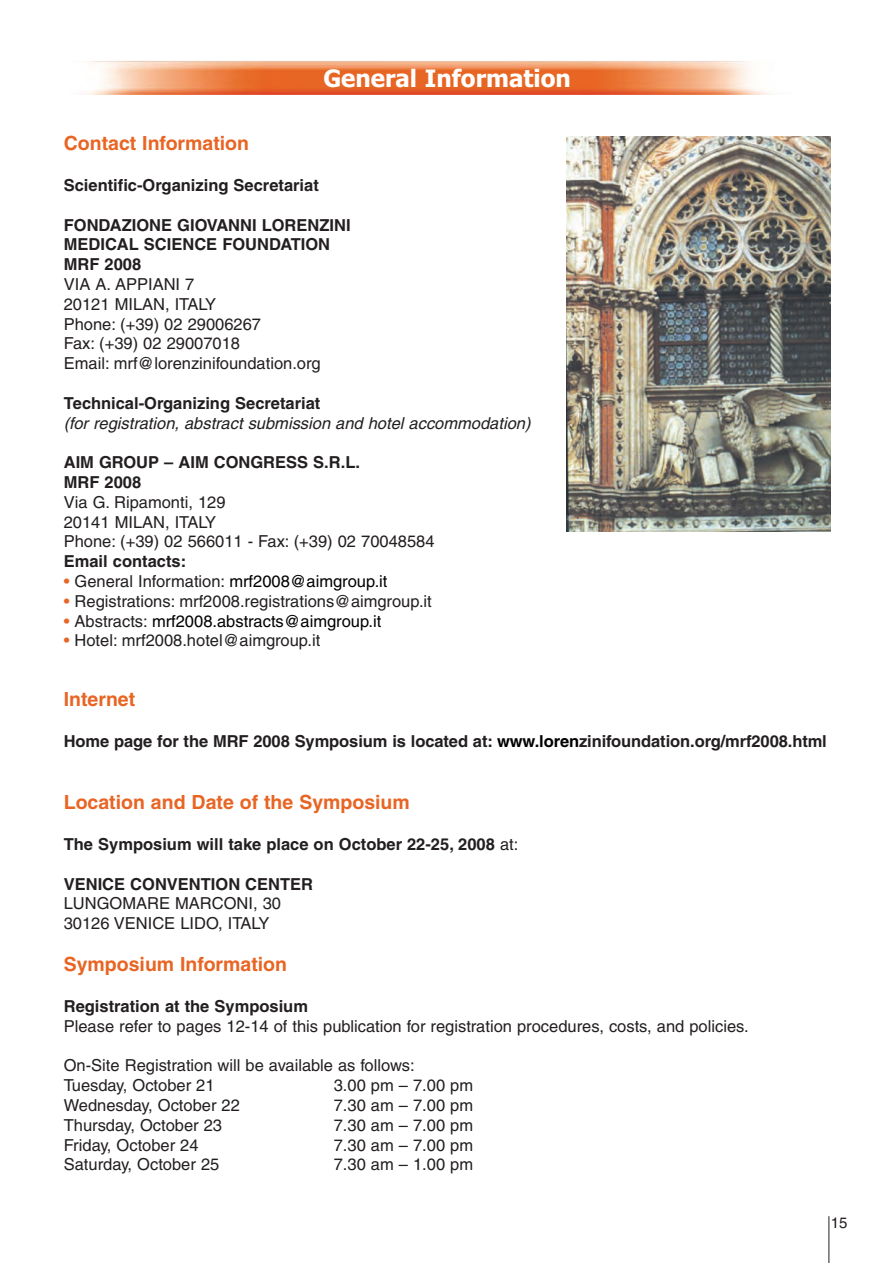
<style>
.page{position:relative;width:893px;height:1263px;background:#fff}
.page>*{position:absolute;margin:0;border:0;box-sizing:border-box;transform-origin:0 0}
.t1{font:700 24px "Tahoma";color:#fff}
.t2{font:700 19.5px "Helvetica";color:#e86524}
.t3{font:16.5px/19.8px "Helvetica";color:#231f20}
.t4{font:700 16.5px/19.8px "Helvetica";color:#231f20}
.t5{font:italic 16.5px "Helvetica";color:#231f20}
.t6{font:16.5px "Helvetica";color:#000}
.t7{font:15px "Helvetica";color:#231f20}
.s1{color:#e86524}
.s2{color:#000}
.s3{color:#231f20}
.s4{font-weight:400}
</style>
<div class="page">
<hr style="left:828px;top:1216px;width:1px;height:47px;background:#231f20">
<img style="left:88px;top:61px;width:683px;height:34px">
<img style="left:567px;top:136px;width:264px;height:396px">
<h1 class="t1" style="left:323px;top:69px;width:249px">General Information</h1>
<p class="t2" style="left:64px;top:136px;width:187px">Contact Information</p>
<p class="t4" style="left:64px;top:177px;width:257px">Scientific-Organizing Secretariat</p>
<p class="t4" style="left:64px;top:216px;width:288px">FONDAZIONE GIOVANNI LORENZINI<br>MEDICAL SCIENCE FOUNDATION<br>MRF 2008</p>
<p class="t3" style="left:64px;top:276px;width:258px">VIA A. APPIANI 7<br>20121 MILAN, ITALY<br>Phone: (+39) 02 29006267<br>Fax: (+39) 02 29007018<br>Email: mrf@lorenzinifoundation.org</p>
<p class="t4" style="left:64px;top:395px;width:258px">Technical-Organizing Secretariat</p>
<p class="t5" style="left:64px;top:417px;width:471px">(for registration, abstract submission and hotel accommodation)</p>
<p class="t4" style="left:64px;top:454px;width:298px">AIM GROUP – AIM CONGRESS S.R.L.<br>MRF 2008</p>
<p class="t3" style="left:64px;top:494px;width:372px">Via G. Ripamonti, 129<br>20141 MILAN, ITALY<br>Phone: (+39) 02 566011 - Fax: (+39) 02 70048584</p>
<p class="t4" style="left:64px;top:553px;width:124px">Email contacts:</p>
<p class="t3" style="left:64px;top:573px;width:325px"><span class="s1">•</span> General Information: <span class="s2">mrf2008@aimgroup.it</span></p>
<p class="t3" style="left:64px;top:593px;width:370px"><span class="s1">•</span> Registrations: mrf2008.registrations@aimgroup.it</p>
<p class="t6" style="left:64px;top:615px;width:319px"><span class="s1">•</span> <span class="s3">Abstracts:</span> mrf2008.abstracts@aimgroup.it</p>
<p class="t3" style="left:64px;top:632px;width:258px"><span class="s1">•</span> Hotel: mrf2008.hotel@aimgroup.it</p>
<p class="t2" style="left:64px;top:692px;width:73px">Internet</p>
<p class="t4" style="left:64px;top:733px;width:765px">Home page for the MRF 2008 Symposium is located at: <span class="s2">www.loren</span>zinifoundation.org/mrf2008.html</p>
<p class="t2" style="left:64px;top:795px;width:348px">Location and Date of the Symposium</p>
<p class="t4" style="left:64px;top:836px;width:456px">The Symposium will take place on October 22-25, 2008 <span class="s4">at:</span></p>
<p class="t4" style="left:64px;top:875px;width:251px">VENICE CONVENTION CENTER</p>
<p class="t3" style="left:64px;top:895px;width:219px">LUNGOMARE MARCONI, 30<br>30126 VENICE LIDO, ITALY</p>
<p class="t2" style="left:64px;top:957px;width:225px">Symposium Information</p>
<p class="t4" style="left:64px;top:998px;width:246px">Registration at the Symposium</p>
<p class="t3" style="left:64px;top:1017px;width:686px">Please refer to pages 12-14 of this publication for registration procedures, costs, and policies.</p>
<p class="t3" style="left:64px;top:1057px;width:352px">On-Site Registration will be available as follows:<br>Tuesday, October 21</p>
<p class="t3" style="left:334px;top:1077px;width:141px">3.00 pm – 7.00 pm</p>
<p class="t3" style="left:64px;top:1097px;width:178px">Wednesday, October 22</p>
<p class="t3" style="left:334px;top:1097px;width:141px">7.30 am – 7.00 pm</p>
<p class="t3" style="left:64px;top:1116px;width:160px">Thursday, October 23</p>
<p class="t3" style="left:334px;top:1116px;width:141px">7.30 am – 7.00 pm</p>
<p class="t3" style="left:64px;top:1136px;width:136px">Friday, October 24</p>
<p class="t3" style="left:334px;top:1136px;width:141px">7.30 am – 7.00 pm</p>
<p class="t3" style="left:64px;top:1156px;width:157px">Saturday, October 25</p>
<p class="t3" style="left:334px;top:1156px;width:141px">7.30 am – 1.00 pm</p>
<p class="t7" style="left:831px;top:1217px;width:18px">15</p>
</div>
